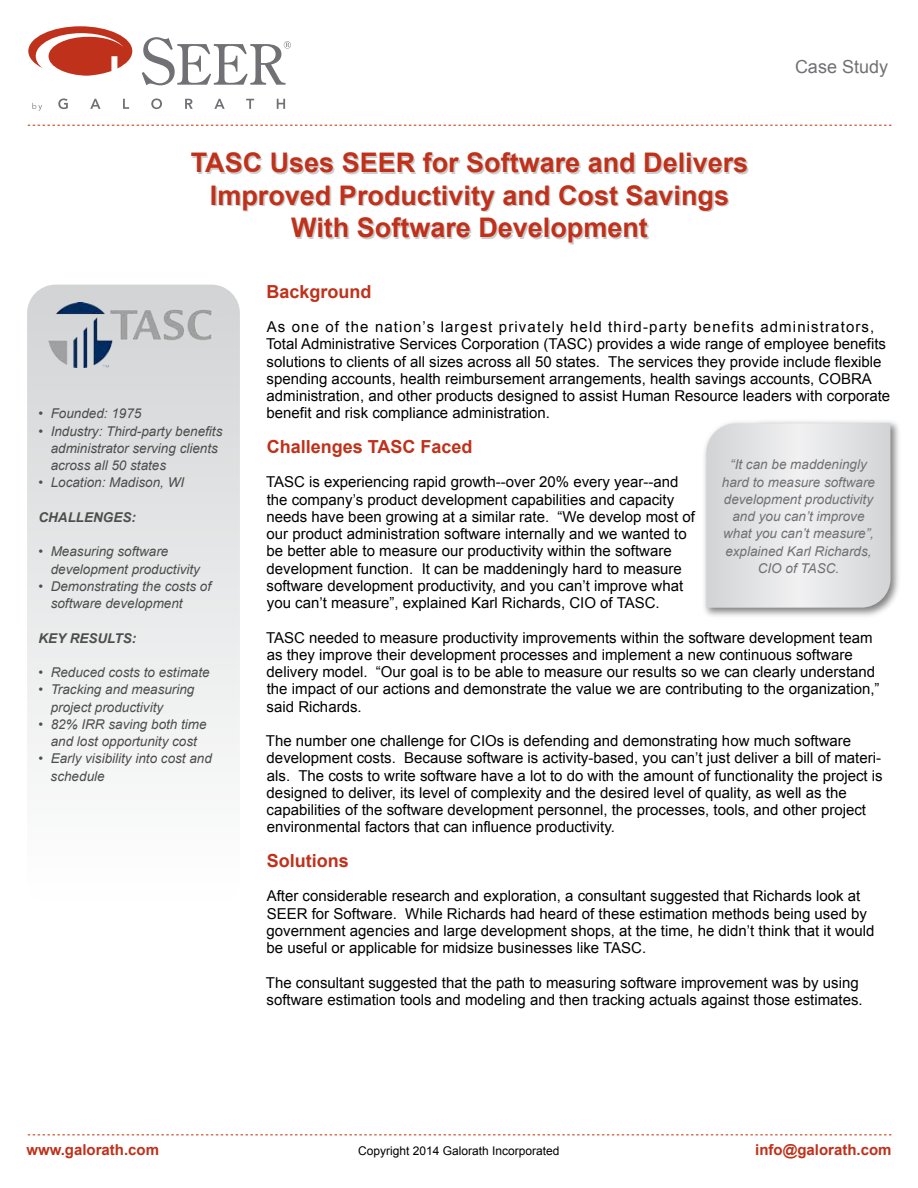
<style>
.page{position:relative;width:918px;height:1188px;background:#fff}
.page>*{position:absolute;margin:0;border:0;box-sizing:border-box;transform-origin:0 0}
.t1{font:700 27px/32.4px "Arial";color:#bf311a;text-align:center}
.t2{font:700 18px "Arial";color:#bf311a}
.t3{font:18px "Arial";color:#717074}
.t4{font:15px/17.2px "Arial";color:#000}
.t5{font:700 15px "Arial";color:#bf311a}
.t6{font:italic 13.5px/17.2px "Arial";color:#4d4d4d}
.t7{font:italic 13.5px/17.2px "Arial";color:#717074;text-align:center}
.t8{font:italic 700 13.5px "Arial";color:#4d4d4d}
.t9{font:12px "Arial";color:#000}
</style>
<div class="page">
<svg style="left:142px;top:37px;width:149px;height:48px"></svg>
<svg style="left:32px;top:103px;width:10px;height:8px"></svg>
<svg style="left:58px;top:98px;width:10px;height:11px"></svg>
<svg style="left:90px;top:99px;width:11px;height:10px"></svg>
<svg style="left:123px;top:99px;width:6px;height:10px"></svg>
<svg style="left:151px;top:98px;width:11px;height:11px"></svg>
<svg style="left:185px;top:99px;width:8px;height:10px"></svg>
<svg style="left:214px;top:99px;width:11px;height:10px"></svg>
<svg style="left:246px;top:99px;width:8px;height:10px"></svg>
<svg style="left:277px;top:99px;width:8px;height:10px"></svg>
<svg style="left:28px;top:26px;width:104px;height:50px"></svg>
<svg style="left:28px;top:125px;width:864px;height:1px"></svg>
<svg style="left:28px;top:1134px;width:864px;height:1px"></svg>
<svg style="left:27px;top:285px;width:213px;height:478px"></svg>
<img style="left:49px;top:303px;width:169px;height:64px">
<img style="left:704px;top:421px;width:195px;height:195px">
<svg style="left:706px;top:423px;width:185px;height:185px;background:#e0e1e2"></svg>
<h1 class="t1" style="left:191px;top:148px;width:559px">TASC Uses SEER for Software and Delivers<br>Improved Productivity and Cost Savings<br>With Software Development</h1>
<p class="t3" style="left:795px;top:55px;width:95px">Case Study</p>
<p class="t6" style="left:38px;top:405px;width:105px">• Founded: 1975</p>
<p class="t6" style="left:51px;top:422px;width:173px;text-indent:-12px">• Industry: Third-party benefits administrator serving clients across all 50 states</p>
<p class="t6" style="left:38px;top:474px;width:147px">• Location: Madison, WI</p>
<p class="t8" style="left:38px;top:508px;width:99px">CHALLENGES:</p>
<p class="t6" style="left:51px;top:543px;width:151px;text-indent:-12px">• Measuring software development productivity</p>
<p class="t6" style="left:51px;top:578px;width:162px;text-indent:-12px">• Demonstrating the costs of software development</p>
<p class="t8" style="left:38px;top:629px;width:99px">KEY RESULTS:</p>
<p class="t6" style="left:38px;top:664px;width:173px">• Reduced costs to estimate</p>
<p class="t6" style="left:51px;top:681px;width:145px;text-indent:-12px">• Tracking and measuring project productivity</p>
<p class="t6" style="left:38px;top:716px;width:170px;text-align:center">• 82% IRR saving both time and lost opportunity cost</p>
<p class="t6" style="left:51px;top:750px;width:163px;text-indent:-12px">• Early visibility into cost and schedule</p>
<p class="t2" style="left:267px;top:279px;width:107px">Background</p>
<p class="t4" style="left:266px;top:318px;width:626px">As one of the nation’s largest privately held third-party benefits administrators, Total Administrative Services Corporation (TASC) provides a wide range of employee benefits solutions to clients of all sizes across all 50 states. The services they provide include flexible spending accounts, health reimbursement arrangements, health savings accounts, COBRA administration, and other products designed to assist Human Resource leaders with corporate benefit and risk compliance administration.</p>
<p class="t2" style="left:267px;top:435px;width:207px">Challenges TASC Faced</p>
<p class="t4" style="left:266px;top:474px;width:430px">TASC is experiencing rapid growth--over 20% every year--and the company’s product development capabilities and capacity needs have been growing at a similar rate. “We develop most of our product administration software internally and we wanted to be better able to measure our productivity within the software development function. It can be maddeningly hard to measure software development productivity, and you can’t improve what you can’t measure”, explained Karl Richards, CIO of TASC.</p>
<p class="t4" style="left:266px;top:629px;width:615px">TASC needed to measure productivity improvements within the software development team as they improve their development processes and implement a new continuous software delivery model. “Our goal is to be able to measure our results so we can clearly understand the impact of our actions and demonstrate the value we are contributing to the organization,” said Richards.</p>
<p class="t4" style="left:266px;top:732px;width:618px">The number one challenge for CIOs is defending and demonstrating how much software development costs. Because software is activity-based, you can’t just deliver a bill of materi&shy;als. The costs to write software have a lot to do with the amount of functionality the project is designed to deliver, its level of complexity and the desired level of quality, as well as the capabilities of the software development personnel, the processes, tools, and other project environmental factors that can influence productivity.</p>
<p class="t2" style="left:267px;top:849px;width:84px">Solutions</p>
<p class="t4" style="left:267px;top:888px;width:609px">After considerable research and exploration, a consultant suggested that Richards look at SEER for Software. While Richards had heard of these estimation methods being used by government agencies and large development shops, at the time, he didn’t think that it would be useful or applicable for midsize businesses like TASC.</p>
<p class="t4" style="left:266px;top:974px;width:598px">The consultant suggested that the path to measuring software improvement was by using software estimation tools and modeling and then tracking actuals against those estimates.</p>
<p class="t7" style="left:722px;top:456px;width:155px">“It can be maddeningly hard to measure software development productivity and you can’t improve what you can’t measure”, explained Karl Richards,<br>CIO of TASC.</p>
<p class="t5" style="left:26px;top:1140px;width:134px">www.galorath.com</p>
<p class="t9" style="left:358px;top:1143px;width:203px">Copyright 2014 Galorath Incorporated</p>
<p class="t5" style="left:755px;top:1140px;width:138px">info@galorath.com</p>
</div>
